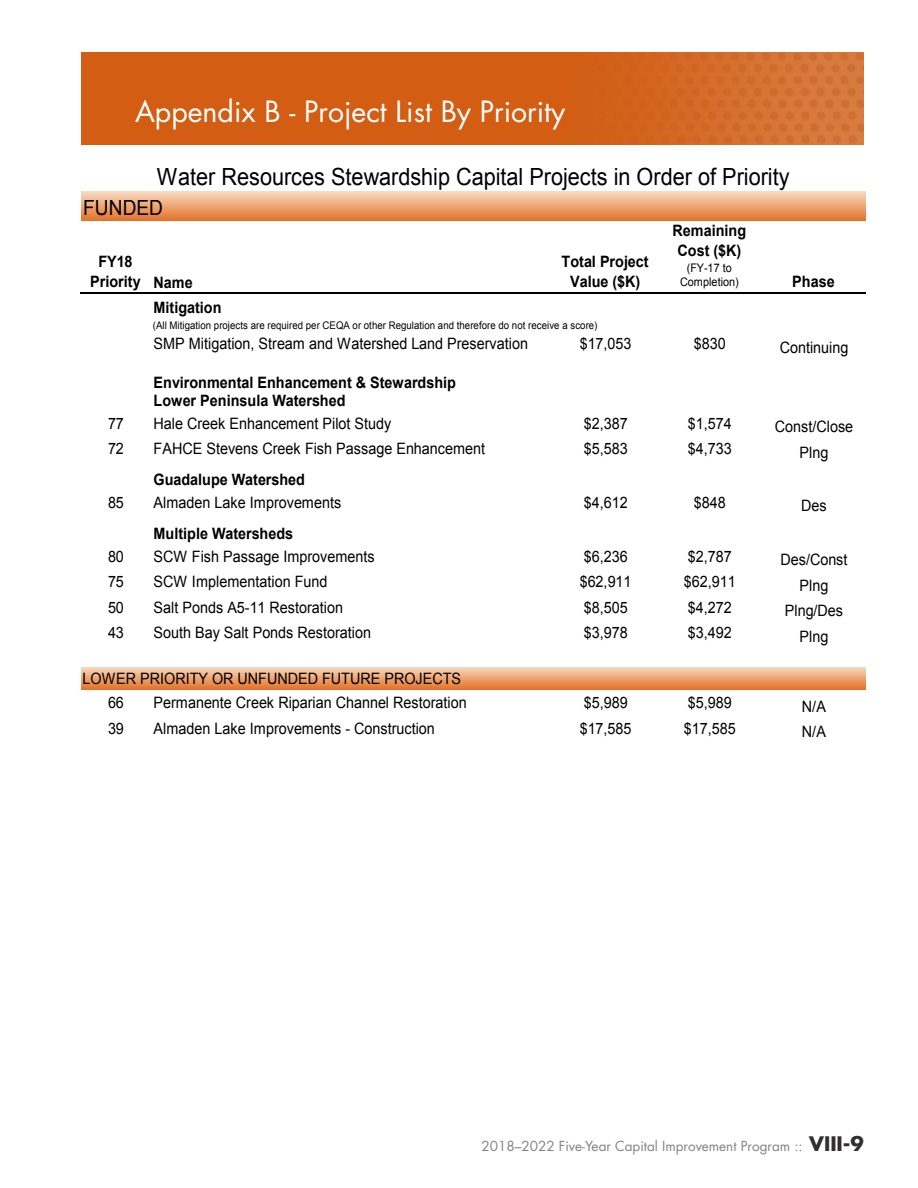
<style>
.page{position:relative;width:918px;height:1188px;background:#fff}
.page>*{position:absolute;margin:0;border:0;box-sizing:border-box;transform-origin:0 0}
.t1{font:28.5px "Futura Std";color:#fff}
.t2{font:23.7px "Arial";color:#000;scale:.92 1}
.t3{font:20.85px "Arial";color:#000;scale:.92 1}
.t4{font:15.75px/24px "Arial";letter-spacing:-.005em;color:#000;scale:.92 1}
.t5{font:700 15.75px/19.8px "Arial";color:#000;scale:.92 1}
.t6{font:13.5px "Futura Std";color:#808285}
.t7{font:11.85px/14.5px "Arial";letter-spacing:.005em;color:#000;text-align:center;scale:.92 1}
.t8{font:10.5px "Arial";letter-spacing:.005em;color:#000;scale:.92 1}
.s1{font-weight:700;font-size:19.5px;color:#312f30}
</style>
<div class="page">
<img style="left:81px;top:53px;width:783px;height:91px">
<hr style="left:81px;top:192px;width:784px;height:1px;background:#f8d8bf">
<hr style="left:81px;top:193px;width:784px;height:1px;background:#f7d4b9">
<hr style="left:81px;top:194px;width:784px;height:1px;background:#f6d2b5">
<hr style="left:81px;top:195px;width:784px;height:1px;background:#f5ceaf">
<hr style="left:81px;top:196px;width:784px;height:1px;background:#f4caa9">
<hr style="left:81px;top:197px;width:784px;height:1px;background:#f4c6a3">
<hr style="left:81px;top:198px;width:784px;height:1px;background:#f3c29f">
<hr style="left:81px;top:199px;width:784px;height:1px;background:#f2be99">
<hr style="left:81px;top:200px;width:784px;height:1px;background:#f2bc95">
<hr style="left:81px;top:201px;width:784px;height:1px;background:#f1b88f">
<hr style="left:81px;top:202px;width:784px;height:1px;background:#f0b489">
<hr style="left:81px;top:203px;width:784px;height:1px;background:#f0b185">
<hr style="left:81px;top:204px;width:784px;height:1px;background:#efad7f">
<hr style="left:81px;top:205px;width:784px;height:1px;background:#efa979">
<hr style="left:81px;top:206px;width:784px;height:1px;background:#eea775">
<hr style="left:81px;top:207px;width:784px;height:1px;background:#eda36f">
<hr style="left:81px;top:208px;width:784px;height:1px;background:#ec9e69">
<hr style="left:81px;top:209px;width:784px;height:1px;background:#eb9a63">
<hr style="left:81px;top:210px;width:784px;height:1px;background:#eb975f">
<hr style="left:81px;top:211px;width:784px;height:1px;background:#ea9359">
<hr style="left:81px;top:212px;width:784px;height:1px;background:#e98f53">
<hr style="left:81px;top:213px;width:784px;height:1px;background:#e88c4f">
<hr style="left:81px;top:214px;width:784px;height:1px;background:#e88849">
<hr style="left:81px;top:215px;width:784px;height:1px;background:#e78545">
<hr style="left:81px;top:216px;width:784px;height:1px;background:#e7813f">
<hr style="left:81px;top:217px;width:784px;height:1px;background:#e67d39">
<hr style="left:81px;top:218px;width:784px;height:1px;background:#e57b35">
<hr style="left:81px;top:219px;width:784px;height:1px;background:#e4772f">
<hr style="left:81px;top:220px;width:784px;height:1px;background:#e37329">
<hr style="left:81px;top:221px;width:784px;height:1px;background:#e37126">
<hr style="left:81px;top:667px;width:784px;height:1px;background:#f8d9c0">
<hr style="left:81px;top:668px;width:784px;height:1px;background:#f7d4b9">
<hr style="left:81px;top:669px;width:784px;height:1px;background:#f6d0b2">
<hr style="left:81px;top:670px;width:784px;height:1px;background:#f5ccac">
<hr style="left:81px;top:671px;width:784px;height:1px;background:#f4c6a4">
<hr style="left:81px;top:672px;width:784px;height:1px;background:#f3c29e">
<hr style="left:81px;top:673px;width:784px;height:1px;background:#f2bd97">
<hr style="left:81px;top:674px;width:784px;height:1px;background:#f1b990">
<hr style="left:81px;top:675px;width:784px;height:1px;background:#f0b48a">
<hr style="left:81px;top:676px;width:784px;height:1px;background:#efaf82">
<hr style="left:81px;top:677px;width:784px;height:1px;background:#efab7c">
<hr style="left:81px;top:678px;width:784px;height:1px;background:#eea674">
<hr style="left:81px;top:679px;width:784px;height:1px;background:#eda16e">
<hr style="left:81px;top:680px;width:784px;height:1px;background:#ec9d67">
<hr style="left:81px;top:681px;width:784px;height:1px;background:#eb985f">
<hr style="left:81px;top:682px;width:784px;height:1px;background:#ea9359">
<hr style="left:81px;top:683px;width:784px;height:1px;background:#e98e52">
<hr style="left:81px;top:684px;width:784px;height:1px;background:#e88a4c">
<hr style="left:81px;top:685px;width:784px;height:1px;background:#e78544">
<hr style="left:81px;top:686px;width:784px;height:1px;background:#e6803e">
<hr style="left:81px;top:687px;width:784px;height:1px;background:#e67c37">
<hr style="left:81px;top:688px;width:784px;height:1px;background:#e4772f">
<hr style="left:81px;top:689px;width:784px;height:1px;background:#e37329">
<hr style="left:81px;top:690px;width:784px;height:1px;background:#e37126">
<hr style="left:80px;top:292px;width:786px;height:1px;background:#000">
<h1 class="t1" style="left:135px;top:93px;width:432px">Appendix B - Project List By Priority</h1>
<p class="t2" style="left:157px;top:161px;width:689px">Water Resources Stewardship Capital Projects in Order of Priority</p>
<p class="t3" style="left:83px;top:194px;width:88px">FUNDED</p>
<p class="t5" style="left:90px;top:253px;width:113px;text-indent:8px">FY18<br>Priority Name</p>
<p class="t5" style="left:562px;top:253px;width:96px;text-align:center">Total Project<br>Value ($K)</p>
<p class="t5" style="left:673px;top:221px;width:81px;text-align:center">Remaining<br>Cost ($K)</p>
<p class="t7" style="left:680px;top:260px;width:66px">(FY-17 to<br>Completion)</p>
<p class="t5" style="left:792px;top:272px;width:48px">Phase</p>
<p class="t5" style="left:154px;top:298px;width:75px">Mitigation</p>
<p class="t8" style="left:153px;top:318px;width:485px">(All Mitigation projects are required per CEQA or other Regulation and therefore do not receive a score)</p>
<p class="t4" style="left:154px;top:332px;width:409px">SMP Mitigation, Stream and Watershed Land Preservation</p>
<p class="t4" style="left:580px;top:332px;width:58px">$17,053</p>
<p class="t4" style="left:694px;top:332px;width:36px">$830</p>
<p class="t4" style="left:780px;top:336px;width:76px">Continuing</p>
<p class="t5" style="left:154px;top:373px;width:330px;line-height:18.1px">Environmental Enhancement &amp; Stewardship<br>Lower Peninsula Watershed</p>
<p class="t4" style="left:108px;top:411px;width:19px">77</p>
<p class="t4" style="left:154px;top:411px;width:260px">Hale Creek Enhancement Pilot Study</p>
<p class="t4" style="left:584px;top:411px;width:49px">$2,387</p>
<p class="t4" style="left:688px;top:411px;width:49px">$1,574</p>
<p class="t4" style="left:775px;top:415px;width:87px">Const/Close</p>
<p class="t4" style="left:108px;top:437px;width:19px">72</p>
<p class="t4" style="left:154px;top:437px;width:362px">FAHCE Stevens Creek Fish Passage Enhancement</p>
<p class="t4" style="left:584px;top:437px;width:49px">$5,583</p>
<p class="t4" style="left:688px;top:437px;width:49px">$4,733</p>
<p class="t4" style="left:800px;top:440px;width:33px">Plng</p>
<p class="t5" style="left:154px;top:470px;width:166px">Guadalupe Watershed</p>
<p class="t4" style="left:108px;top:491px;width:19px">85</p>
<p class="t4" style="left:154px;top:491px;width:206px">Almaden Lake Improvements</p>
<p class="t4" style="left:584px;top:491px;width:49px">$4,612</p>
<p class="t4" style="left:694px;top:491px;width:36px">$848</p>
<p class="t4" style="left:801px;top:494px;width:29px">Des</p>
<p class="t5" style="left:154px;top:524px;width:153px">Multiple Watersheds</p>
<p class="t4" style="left:108px;top:544px;width:19px">80</p>
<p class="t4" style="left:154px;top:544px;width:242px">SCW Fish Passage Improvements</p>
<p class="t4" style="left:584px;top:544px;width:49px">$6,236</p>
<p class="t4" style="left:688px;top:544px;width:49px">$2,787</p>
<p class="t4" style="left:780px;top:548px;width:74px">Des/Const</p>
<p class="t4" style="left:108px;top:570px;width:19px">75</p>
<p class="t4" style="left:154px;top:570px;width:190px">SCW Implementation Fund</p>
<p class="t4" style="left:580px;top:570px;width:58px">$62,911</p>
<p class="t4" style="left:684px;top:570px;width:58px">$62,911</p>
<p class="t4" style="left:800px;top:573px;width:33px">Plng</p>
<p class="t4" style="left:108px;top:595px;width:19px">50</p>
<p class="t4" style="left:154px;top:595px;width:208px">Salt Ponds A5-11 Restoration</p>
<p class="t4" style="left:584px;top:595px;width:49px">$8,505</p>
<p class="t4" style="left:688px;top:595px;width:49px">$4,272</p>
<p class="t4" style="left:785px;top:599px;width:65px">Plng/Des</p>
<p class="t4" style="left:108px;top:621px;width:19px">43</p>
<p class="t4" style="left:154px;top:621px;width:238px">South Bay Salt Ponds Restoration</p>
<p class="t4" style="left:584px;top:621px;width:49px">$3,978</p>
<p class="t4" style="left:688px;top:621px;width:49px">$3,492</p>
<p class="t4" style="left:800px;top:624px;width:33px">Plng</p>
<p class="t4" style="left:108px;top:667px;width:385px;text-indent:-25px">LOWER PRIORITY OR UNFUNDED FUTURE PROJECTS<br>66</p>
<p class="t4" style="left:154px;top:691px;width:342px">Permanente Creek Riparian Channel Restoration</p>
<p class="t4" style="left:584px;top:691px;width:49px">$5,989</p>
<p class="t4" style="left:688px;top:691px;width:49px">$5,989</p>
<p class="t4" style="left:802px;top:694px;width:28px">N/A</p>
<p class="t4" style="left:108px;top:716px;width:19px">39</p>
<p class="t4" style="left:154px;top:716px;width:307px">Almaden Lake Improvements - Construction</p>
<p class="t4" style="left:580px;top:716px;width:58px">$17,585</p>
<p class="t4" style="left:684px;top:716px;width:58px">$17,585</p>
<p class="t4" style="left:802px;top:720px;width:28px">N/A</p>
<p class="t6" style="left:482px;top:1138px;width:384px">2018–2022 Five-Year Capital Improvement Program :: <span class="s1">VIII-9</span></p>
</div>
